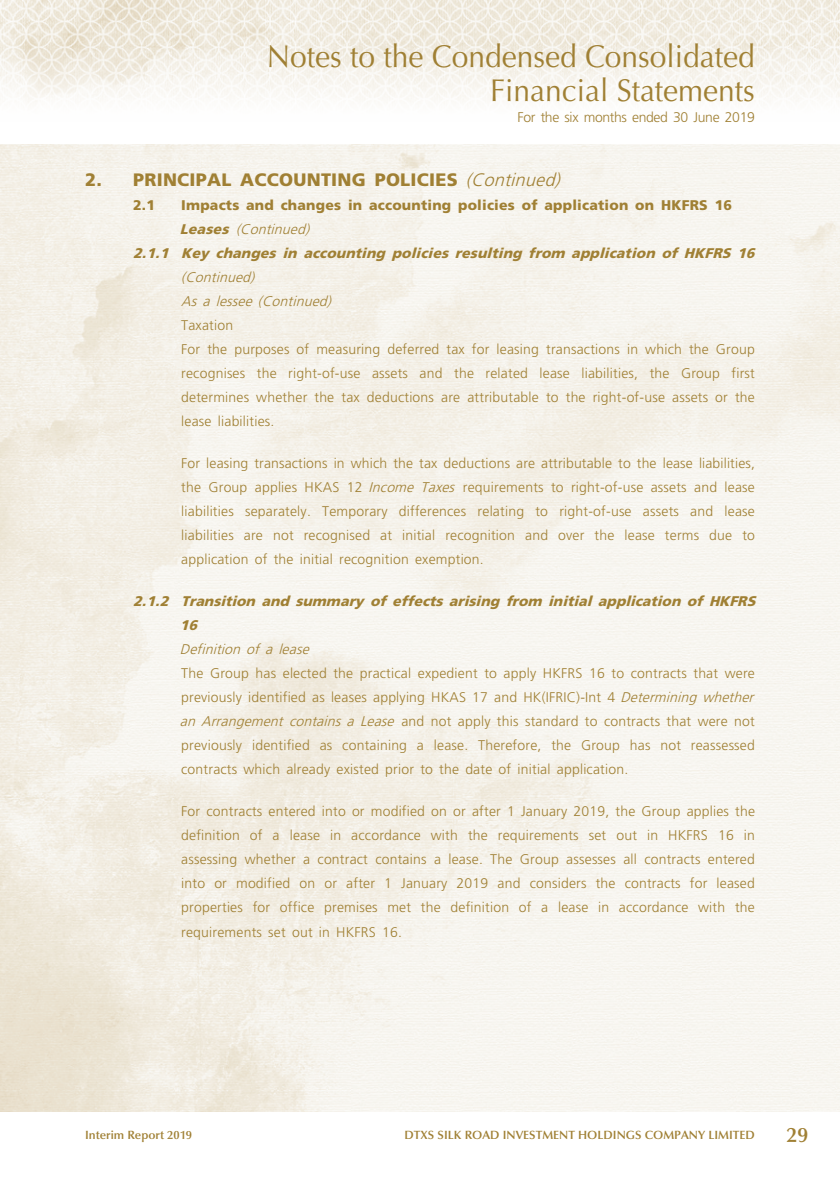
<style>
.page{position:relative;width:840px;height:1191px;background:#fff}
.page>*{position:absolute;margin:0;border:0;box-sizing:border-box;transform-origin:0 0}
.t1{font:31.6px/34px "Optima LT Std";color:#a08034;text-align:right;scale:.95 1}
.t2{font:600 20.8px "Optima LT Std";color:#a08034}
._03_H1{font:900 18px "Frutiger LT Std";letter-spacing:.015em;color:#a08034}
._13_____P4{font:300 14px/24px "Frutiger LT Std";letter-spacing:.015em;color:#a08034;text-align:justify}
._05_____H3{font:italic 900 14px/24px "Frutiger LT Std";color:#a08034}
._04___H2{font:900 14px/24px "Frutiger LT Std";letter-spacing:.015em;color:#a08034}
._06_______H4{font:italic 300 14px "Frutiger LT Std";color:#a08034}
._13_____P4-2{font:300 14px "Frutiger LT Std";letter-spacing:-.025em;color:#a08034}
._06a_______H5{font:300 14px "Frutiger LT Std";letter-spacing:.015em;color:#a08034}
.t3{font:600 12px "Optima LT Std";color:#a08034}
.s1{font-weight:300;font-style:italic}
.s2{font-style:italic}
.s3{font-weight:300}
</style>
<div class="page">
<img style="left:0;top:0;width:839px;height:104px">
<img style="left:0;top:145px;width:839px;height:966px">
<h1 class="t1" style="left:267px;top:40px;width:515px">Notes to the Condensed Consolidated<br>Financial Statements</h1>
<p class="_13_____P4-2" style="left:517px;top:110px;width:239px">For the six months ended 30 June 2019</p>
<p class="_03_H1" style="left:85px;top:169px;width:481px">2. PRINCIPAL ACCOUNTING POLICIES <span class="s1">(Continued)</span></p>
<p class="_04___H2" style="left:133px;top:193px;width:23px">2.1</p>
<p class="_04___H2" style="left:180px;top:193px;width:553px">Impacts and changes in accounting policies of application on HKFRS 16<br><span class="s2">Leases</span> <span class="s1">(Continued)</span></p>
<p class="_05_____H3" style="left:181px;top:241px;width:579px;text-indent:-48px">2.1.1 Key changes in accounting policies resulting from application of HKFRS 16 <span class="s3">(Continued)</span></p>
<p class="_06_______H4" style="left:181px;top:293px;width:155px">As a lessee (Continued)</p>
<p class="_06a_______H5" style="left:181px;top:317px;width:53px">Taxation</p>
<p class="_13_____P4" style="left:181px;top:338px;width:575px">For the purposes of measuring deferred tax for leasing transactions in which the Group recognises the right-of-use assets and the related lease liabilities, the Group first determines whether the tax deductions are attributable to the right-of-use assets or the lease liabilities.</p>
<p class="_13_____P4" style="left:181px;top:452px;width:575px">For leasing transactions in which the tax deductions are attributable to the lease liabilities, the Group applies HKAS 12 <span class="s2">Income Taxes</span> requirements to right-of-use assets and lease liabilities separately. Temporary differences relating to right-of-use assets and lease liabilities are not recognised at initial recognition and over the lease terms due to application of the initial recognition exemption.</p>
<p class="_05_____H3" style="left:180px;top:589px;width:581px;text-indent:-47px">2.1.2 Transition and summary of effects arising from initial application of HKFRS<br>16</p>
<p class="_06_______H4" style="left:180px;top:641px;width:135px">Definition of a lease</p>
<p class="_13_____P4" style="left:180px;top:662px;width:579px;text-align:left">The Group has elected the practical expedient to apply HKFRS 16 to contracts that were previously identified as leases applying HKAS 17 and HK(IFRIC)-Int 4 <span class="s2">Determining whether an Arrangement contains a Lease</span> and not apply this standard to contracts that were not previously identified as containing a lease. Therefore, the Group has not reassessed contracts which already existed prior to the date of initial application.</p>
<p class="_13_____P4" style="left:181px;top:800px;width:575px">For contracts entered into or modified on or after 1 January 2019, the Group applies the definition of a lease in accordance with the requirements set out in HKFRS 16 in assessing whether a contract contains a lease. The Group assesses all contracts entered into or modified on or after 1 January 2019 and considers the contracts for leased properties for office premises met the definition of a lease in accordance with the requirements set out in HKFRS 16.</p>
<p class="t3" style="left:85px;top:1127px;width:108px">Interim Report 2019</p>
<p class="t3" style="left:404px;top:1127px;width:351px">DTXS SILK ROAD INVESTMENT HOLDINGS COMPANY LIMITED</p>
<h2 class="t2" style="left:786px;top:1122px;width:23px">29</h2>
</div>
